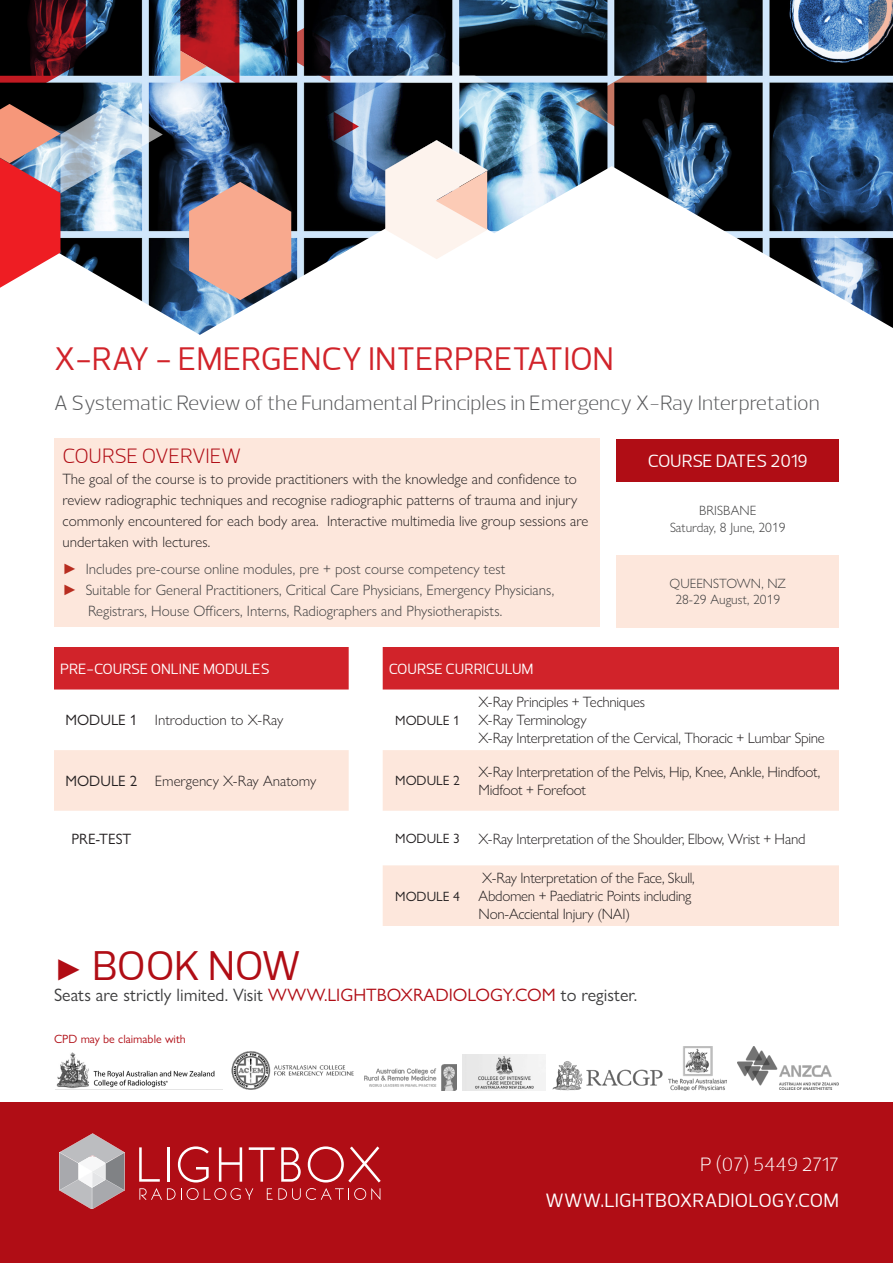
<style>
.page{position:relative;width:893px;height:1263px;background:#fff}
.page>*{position:absolute;margin:0;border:0;box-sizing:border-box;transform-origin:0 0}
.t1{font:42px "Prelo";letter-spacing:-.01em;color:#b00d15}
.t2{font:33px "Prelo";color:#d1232a}
.t3{font:300 21px "Prelo";color:#57585a}
.t4{font:300 21px "Prelo";letter-spacing:-.02em;color:#b00d15}
.t5{font:19.5px "Prelo";letter-spacing:.005em;color:#fff}
.t6{font:300 19.5px "Prelo";color:#fff}
.t7{font:18px "Gill Sans Nova";color:#3e3e3f}
.t8{font:18px "Prelo";letter-spacing:-.005em;color:#fff}
.t9{font:300 15px/21px "Gill Sans Nova";letter-spacing:-.005em;color:#231f20}
.t10{font:300 15px/21px "Gill Sans Nova";color:#3e3e3f}
.t11{font:15px "Prelo";color:#fff}
.t12{font:15px "Gill Sans Nova";color:#231f20}
.t13{font:300 13.5px "Gill Sans Nova";color:#3e3e3f}
.t14{font:13.5px "Gill Sans Nova";color:#231f20}
.t15{font:12px "Gill Sans Nova";color:#b00d15}
.s1{color:#b82d20}
.s2{font-family:"Gill Sans Nova";font-size:30px}
.s3{color:#b00d15}
</style>
<div class="page">
<div style="left:0;top:1102px;width:893px;height:161px;background:#b00d15"></div>
<img style="left:56px;top:1052px;width:159px;height:37px">
<img style="left:231px;top:1051px;width:123px;height:39px">
<img style="left:364px;top:1064px;width:92px;height:26px">
<img style="left:462px;top:1055px;width:83px;height:35px">
<img style="left:553px;top:1061px;width:109px;height:29px">
<img style="left:669px;top:1047px;width:58px;height:43px">
<img style="left:737px;top:1047px;width:102px;height:43px">
<div style="left:54px;top:438px;width:546px;height:189px;background:#fde7dc"></div>
<img style="left:119px;top:0;width:774px;height:335px">
<svg style="left:576px;top:29px;width:131px;height:114px;background:#30343c"></svg>
<svg style="left:868px;top:0;width:25px;height:64px;background:#56545b"></svg>
<svg style="left:0;top:0;width:163px;height:288px;background:#775e68"></svg>
<svg style="left:834px;top:235px;width:52px;height:61px;background:#70859d"></svg>
<svg style="left:180px;top:0;width:384px;height:300px;background:#7e808c"></svg>
<div style="left:617px;top:438px;width:222px;height:44px;background:#b00d15"></div>
<div style="left:617px;top:555px;width:222px;height:72px;background:#fde7dc"></div>
<div style="left:54px;top:647px;width:785px;height:42px;background:#d1232a"></div>
<svg style="left:54px;top:750px;width:785px;height:176px;fill:#fde7dc"></svg>
<svg style="left:139px;top:1147px;width:21px;height:35px"></svg>
<hr style="left:167px;top:1147px;width:3px;height:35px;background:#fff">
<svg style="left:178px;top:1146px;width:31px;height:36px"></svg>
<svg style="left:219px;top:1147px;width:23px;height:35px"></svg>
<svg style="left:249px;top:1147px;width:26px;height:35px"></svg>
<svg style="left:281px;top:1147px;width:20px;height:35px"></svg>
<svg style="left:308px;top:1146px;width:73px;height:36px"></svg>
<svg style="left:139px;top:1188px;width:114px;height:12px"></svg>
<svg style="left:267px;top:1188px;width:113px;height:12px"></svg>
<svg style="left:59px;top:1133px;width:66px;height:76px"></svg>
<p class="t2" style="left:54px;top:341px;width:561px">X-RAY - EMERGENCY INTERPRETATION</p>
<p class="t3" style="left:54px;top:391px;width:767px">A Systematic Review of the Fundamental Principles in Emergency X-Ray Interpretation</p>
<p class="t4" style="left:63px;top:444px;width:180px">COURSE OVERVIEW</p>
<p class="t9" style="left:63px;top:468px;width:527px">The goal of the course is to provide practitioners with the knowledge and confidence to review radiographic techniques and recognise radiographic patterns of trauma and injury commonly encountered for each body area. Interactive multimedia live group sessions are undertaken with lectures.</p>
<p class="t10" style="left:63px;top:558px;width:444px"><span class="s1">►</span> Includes pre-course online modules, pre + post course competency test</p>
<p class="t10" style="left:88px;top:579px;width:468px;text-indent:-26px"><span class="s1">►</span> Suitable for General Practitioners, Critical Care Physicians, Emergency Physicians,<br>Registrars, House Officers, Interns, Radiographers and Physiotherapists.</p>
<p class="t11" style="left:60px;top:661px;width:211px">PRE-COURSE ONLINE MODULES</p>
<p class="t11" style="left:389px;top:661px;width:146px">COURSE CURRICULUM</p>
<p class="t8" style="left:648px;top:451px;width:162px">COURSE DATES 2019</p>
<p class="t13" style="left:699px;top:503px;width:58px">BRISBANE</p>
<p class="t13" style="left:670px;top:519px;width:117px">Saturday, 8 June, 2019</p>
<p class="t13" style="left:670px;top:575px;width:118px">QUEENSTOWN, NZ</p>
<p class="t13" style="left:675px;top:591px;width:106px">28-29 August, 2019</p>
<p class="t12" style="left:65px;top:711px;width:74px">MODULE 1</p>
<p class="t9" style="left:155px;top:709px;width:130px">Introduction to X-Ray</p>
<p class="t14" style="left:395px;top:712px;width:66px">MODULE 1</p>
<p class="t9" style="left:478px;top:691px;width:168px">X-Ray Principles + Techniques</p>
<p class="t9" style="left:478px;top:709px;width:110px">X-Ray Terminology</p>
<p class="t9" style="left:478px;top:727px;width:348px">X-Ray Interpretation of the Cervical, Thoracic + Lumbar Spine</p>
<p class="t12" style="left:65px;top:772px;width:74px">MODULE 2</p>
<p class="t9" style="left:155px;top:770px;width:163px">Emergency X-Ray Anatomy</p>
<p class="t14" style="left:395px;top:772px;width:66px">MODULE 2</p>
<p class="t9" style="left:478px;top:763px;width:343px;line-height:18px">X-Ray Interpretation of the Pelvis, Hip, Knee, Ankle, Hindfoot,<br>Midfoot + Forefoot</p>
<p class="t12" style="left:72px;top:829px;width:61px">PRE-TEST</p>
<p class="t14" style="left:395px;top:830px;width:66px">MODULE 3</p>
<p class="t9" style="left:478px;top:828px;width:328px">X-Ray Interpretation of the Shoulder, Elbow, Wrist + Hand</p>
<p class="t14" style="left:395px;top:888px;width:66px">MODULE 4</p>
<p class="t9" style="left:482px;top:867px;width:214px">X-Ray Interpretation of the Face, Skull,</p>
<p class="t9" style="left:478px;top:885px;width:214px">Abdomen + Paediatric Points including</p>
<p class="t9" style="left:478px;top:903px;width:153px">Non-Acciental Injury (NAI)</p>
<p class="t1" style="left:54px;top:943px;width:249px"><span class="s2">►</span> BOOK NOW</p>
<p class="t7" style="left:54px;top:984px;width:585px">Seats are strictly limited. Visit <span class="s3">WWW.LIGHTBOXRADIOLOGY.COM</span> to register.</p>
<p class="t15" style="left:54px;top:1031px;width:133px">CPD may be claimable with</p>
<p class="t6" style="left:700px;top:1154px;width:140px">P (07) 5449 2717</p>
<p class="t5" style="left:546px;top:1190px;width:295px">WWW.LIGHTBOXRADIOLOGY.COM</p>
</div>
